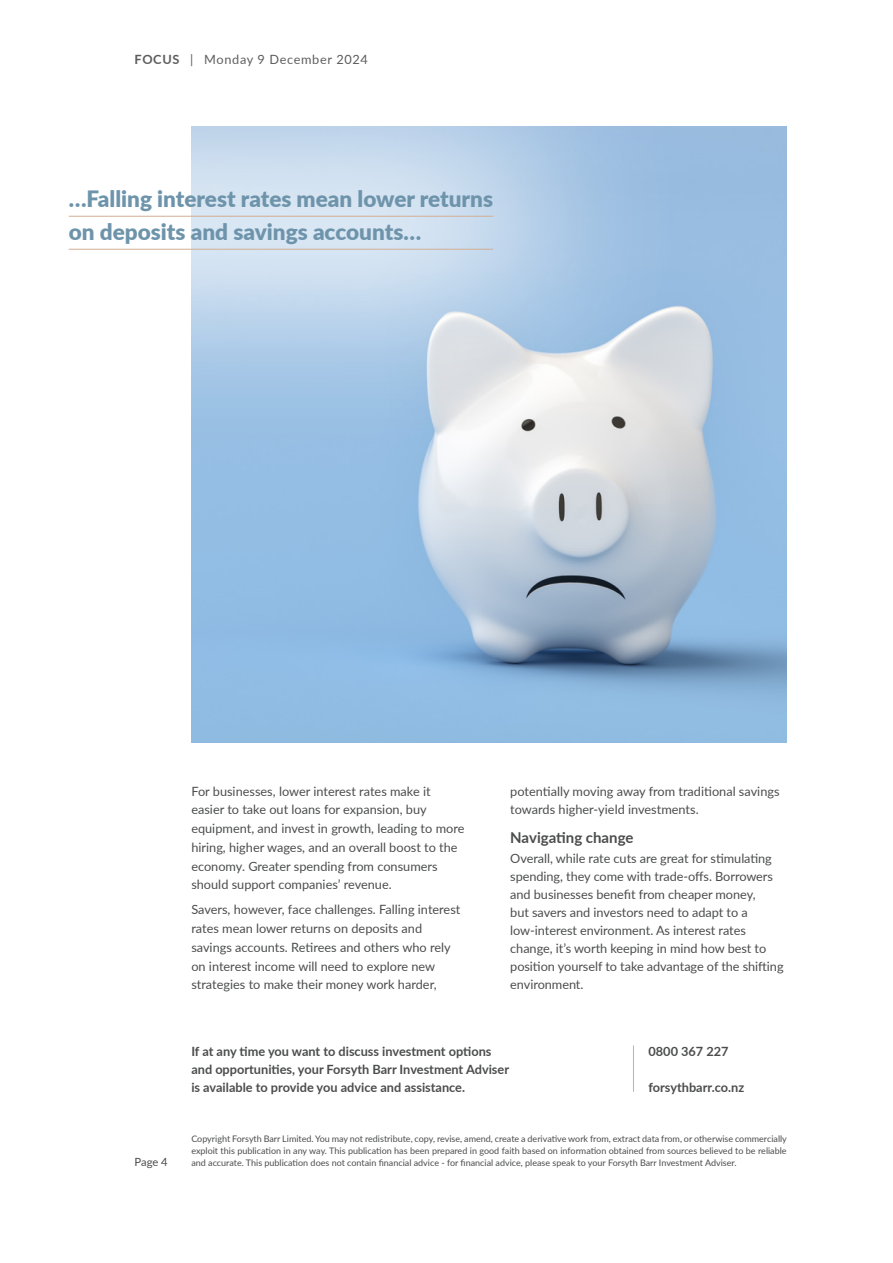
<style>
.page{position:relative;width:893px;height:1263px;background:#fff}
.page>*{position:absolute;margin:0;border:0;box-sizing:border-box;transform-origin:0 0}
.PullQuoteColour{font:900 22.5px "Lato";color:#6e94ab}
._03_FB_Sub_heading_med{font:700 15px "Lato";color:#4b4c4d}
._01_FB_Body_Copy{font:12.75px/18.8px "Lato";color:#4b4c4d}
._01_FB_Body_Copy-2{font:700 12.75px/18px "Lato";color:#4b4c4d}
._01_FB_Body_Copy-3{font:12.75px "Lato";letter-spacing:.05em;color:#4b4c4d}
.t1{font:11.25px "Lato";color:#4b4c4d}
._00_FB_Footnote_style{font:9px/12px "Lato";color:#4b4c4d;text-align:justify}
.s1{font-weight:700}
</style>
<div class="page">
<img style="left:191px;top:126px;width:596px;height:616px">
<svg style="left:68px;top:126px;width:620px;height:326px"></svg>
<hr style="left:69px;top:216px;width:424px;height:1px;background:#d1ae94">
<hr style="left:69px;top:249px;width:424px;height:1px;background:#d1ae94">
<hr style="left:633px;top:1045px;width:1px;height:47px;background:#d1ae94">
<p class="_01_FB_Body_Copy-3" style="left:135px;top:51px;width:235px"><span class="s1">FOCUS</span> | Monday 9 December 2024</p>
<p class="PullQuoteColour" style="left:69px;top:182px;width:426px">…Falling interest rates mean lower returns</p>
<p class="PullQuoteColour" style="left:69px;top:215px;width:354px">on deposits and savings accounts…</p>
<p class="_01_FB_Body_Copy" style="left:191px;top:781px;width:275px">For businesses, lower interest rates make it easier to take out loans for expansion, buy equipment, and invest in growth, leading to more hiring, higher wages, and an overall boost to the economy. Greater spending from consumers should support companies’ revenue.</p>
<p class="_01_FB_Body_Copy" style="left:191px;top:900px;width:271px">Savers, however, face challenges. Falling interest rates mean lower returns on deposits and savings accounts. Retirees and others who rely on interest income will need to explore new strategies to make their money work harder,</p>
<p class="_01_FB_Body_Copy" style="left:510px;top:781px;width:271px;line-height:18px">potentially moving away from traditional savings towards higher-yield investments.</p>
<p class="_03_FB_Sub_heading_med" style="left:510px;top:827px;width:125px">Navigating change</p>
<p class="_01_FB_Body_Copy" style="left:510px;top:849px;width:275px;line-height:18px">Overall, while rate cuts are great for stimulating spending, they come with trade-offs. Borrowers and businesses benefit from cheaper money,<br>but savers and investors need to adapt to a low-interest environment. As interest rates change, it’s worth keeping in mind how best to position yourself to take advantage of the shifting environment.</p>
<p class="t1" style="left:135px;top:1153px;width:35px">Page 4</p>
<p class="_01_FB_Body_Copy-2" style="left:191px;top:1041px;width:319px">If at any time you want to discuss investment options and opportunities, your Forsyth Barr Investment Adviser is available to provide you advice and assistance.</p>
<p class="_01_FB_Body_Copy-2" style="left:648px;top:1041px;width:82px">0800 367 227</p>
<p class="_01_FB_Body_Copy-2" style="left:648px;top:1077px;width:97px">forsythbarr.co.nz</p>
<p class="_00_FB_Footnote_style" style="left:191px;top:1132px;width:597px">Copyright Forsyth Barr Limited. You may not redistribute, copy, revise, amend, create a derivative work from, extract data from, or otherwise commercially exploit this publication in any way. This publication has been prepared in good faith based on information obtained from sources believed to be reliable and accurate. This publication does not contain financial advice - for financial advice, please speak to your Forsyth Barr Investment Adviser.</p>
</div>
